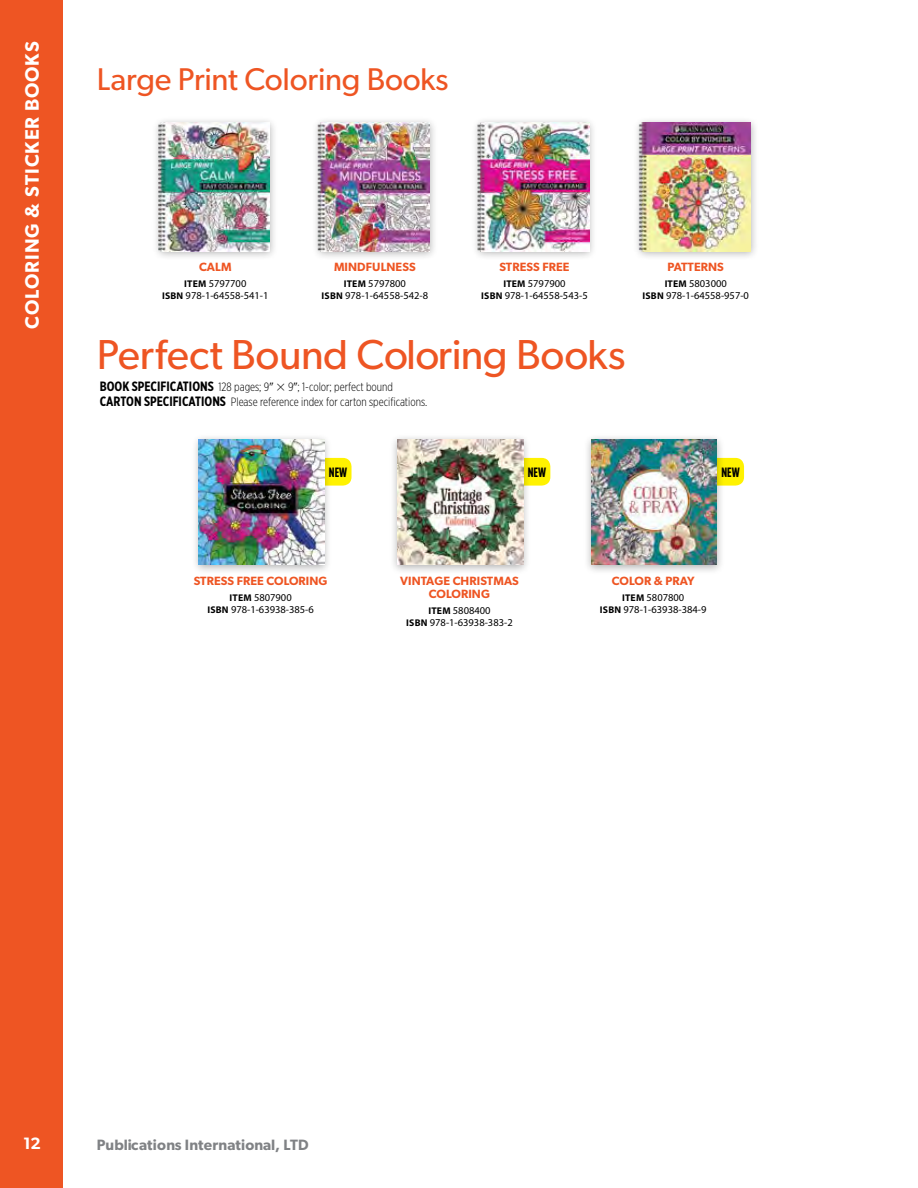
<style>
.page{position:relative;width:918px;height:1188px;background:#fff}
.page>*{position:absolute;margin:0;border:0;box-sizing:border-box;transform-origin:0 0}
.t1{font:42px "Gibson";letter-spacing:-.01em;color:#ee5523}
.t2{font:31.5px "Gibson";letter-spacing:-.005em;color:#ee5523}
.t3{font:600 19.5px "Gibson";letter-spacing:.05em;color:#fff}
.t4{font:600 16.5px "Gibson";color:#fff}
.t5{font:600 15px "Gibson";letter-spacing:.01em;color:#808285}
.t6{font:700 13.5px "Gotham Condensed";color:#000}
.t7{font:300 12px/15px "Gotham X Narrow";color:#000}
.t8{font:600 12px/13.5px "Gibson";letter-spacing:.01em;color:#ee5523;text-align:center}
.t9{font:10.5px/11.7px "Myriad Pro";color:#000;text-align:center}
.s1{font-weight:700;font-size:9.75px}
.s2{font-weight:700;font-size:13.5px}
.s3{font-family:"Universal Greekwith Math Pi";font-weight:400}
</style>
<div class="page">
<div style="left:0;top:0;width:63px;height:1188px;background:#ee5523"></div>
<svg style="left:725px;top:458px;width:19px;height:28px"></svg>
<div style="left:583px;top:433px;width:142px;height:142px;background:#000;opacity:.3"></div>
<img style="left:591px;top:440px;width:126px;height:125px">
<svg style="left:332px;top:458px;width:20px;height:28px"></svg>
<div style="left:191px;top:433px;width:141px;height:141px;background:#000;opacity:.3"></div>
<img style="left:199px;top:440px;width:125px;height:125px">
<svg style="left:531px;top:458px;width:19px;height:28px"></svg>
<div style="left:390px;top:433px;width:141px;height:142px;background:#000;opacity:.3"></div>
<img style="left:398px;top:440px;width:125px;height:125px">
<div style="left:151px;top:116px;width:127px;height:145px;background:#000;opacity:.3"></div>
<img style="left:158px;top:123px;width:112px;height:128px">
<div style="left:310px;top:116px;width:128px;height:145px;background:#000;opacity:.3"></div>
<img style="left:317px;top:123px;width:113px;height:128px">
<div style="left:471px;top:116px;width:127px;height:145px;background:#000;opacity:.3"></div>
<img style="left:477px;top:123px;width:112px;height:128px">
<div style="left:631px;top:116px;width:128px;height:145px;background:#000;opacity:.3"></div>
<img style="left:638px;top:123px;width:113px;height:128px">
<h3 class="t3" style="left:20px;top:329px;width:289px;rotate:-90deg">COLORING &amp; STICKER BOOKS</h3>
<h2 class="t2" style="left:97px;top:61px;width:353px">Large Print Coloring Books</h2>
<p class="t8" style="left:199px;top:260px;width:34px">CALM</p>
<p class="t9" style="left:162px;top:278px;width:108px"><span class="s1">ITEM</span> 5797700<br><span class="s1">ISBN</span> 978-1-64558-541-1</p>
<p class="t8" style="left:334px;top:260px;width:83px">MINDFULNESS</p>
<p class="t9" style="left:322px;top:278px;width:108px"><span class="s1">ITEM</span> 5797800<br><span class="s1">ISBN</span> 978-1-64558-542-8</p>
<p class="t8" style="left:499px;top:260px;width:72px">STRESS FREE</p>
<p class="t9" style="left:481px;top:278px;width:108px"><span class="s1">ITEM</span> 5797900<br><span class="s1">ISBN</span> 978-1-64558-543-5</p>
<p class="t8" style="left:668px;top:260px;width:58px">PATTERNS</p>
<p class="t9" style="left:643px;top:278px;width:108px"><span class="s1">ITEM</span> 5803000<br><span class="s1">ISBN</span> 978-1-64558-957-0</p>
<h1 class="t1" style="left:97px;top:329px;width:530px">Perfect Bound Coloring Books</h1>
<p class="t7" style="left:100px;top:379px;width:329px"><span class="s2">BOOK SPECIFICATIONS</span> 128 pages; 9<span class="s3">0 3</span> 9<span class="s3">0</span>; 1-color; perfect bound<br><span class="s2">CARTON SPECIFICATIONS</span> Please reference index for carton specifications.</p>
<p class="t6" style="left:329px;top:464px;width:20px">NEW</p>
<p class="t6" style="left:528px;top:464px;width:20px">NEW</p>
<p class="t6" style="left:722px;top:464px;width:20px">NEW</p>
<p class="t8" style="left:194px;top:574px;width:135px">STRESS FREE COLORING</p>
<p class="t9" style="left:207px;top:591px;width:108px"><span class="s1">ITEM</span> 5807900<br><span class="s1">ISBN</span> 978-1-63938-385-6</p>
<p class="t8" style="left:400px;top:574px;width:120px">VINTAGE CHRISTMAS<br>COLORING</p>
<p class="t9" style="left:406px;top:605px;width:108px"><span class="s1">ITEM</span> 5808400<br><span class="s1">ISBN</span> 978-1-63938-383-2</p>
<p class="t8" style="left:612px;top:574px;width:84px">COLOR &amp; PRAY</p>
<p class="t9" style="left:600px;top:591px;width:108px"><span class="s1">ITEM</span> 5807800<br><span class="s1">ISBN</span> 978-1-63938-384-9</p>
<h3 class="t4" style="left:23px;top:1134px;width:19px">12</h3>
<h3 class="t5" style="left:97px;top:1135px;width:213px">Publications International, LTD</h3>
</div>
